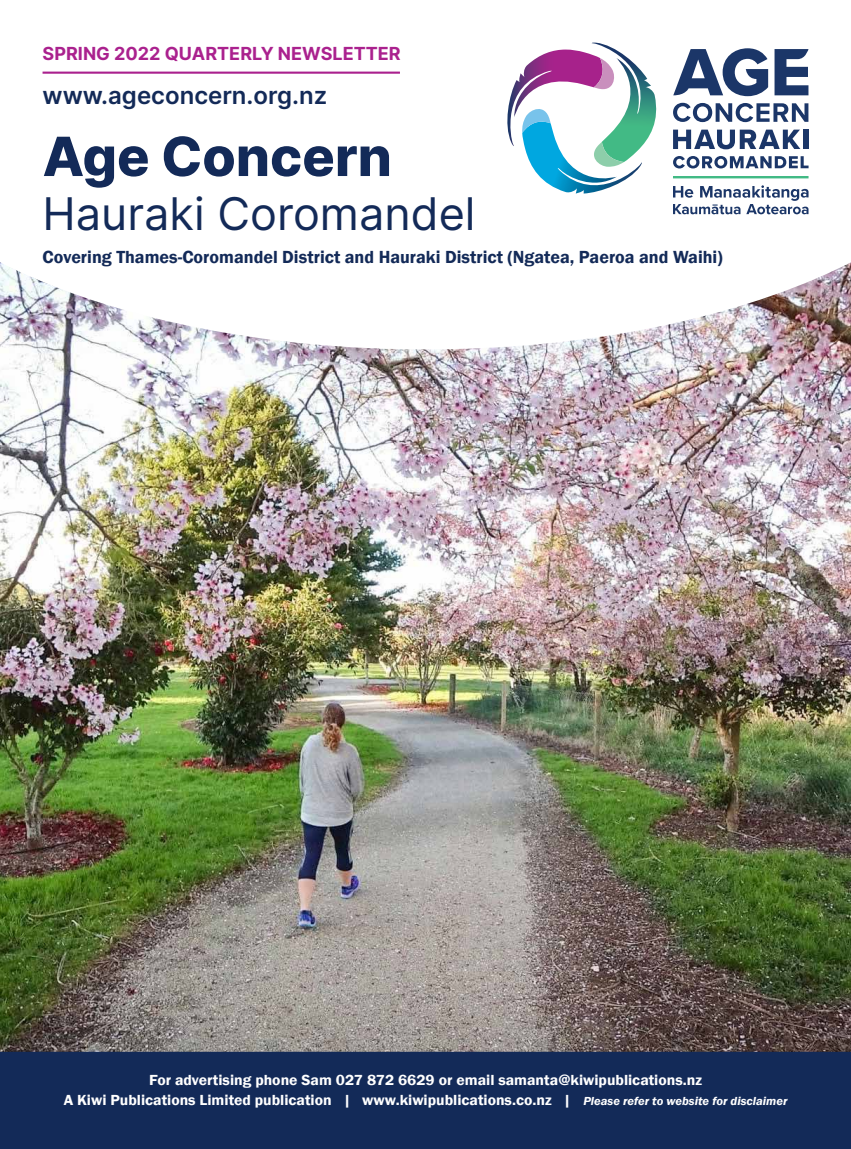
<style>
.page{position:relative;width:851px;height:1149px;background:#fff}
.page>*{position:absolute;margin:0;border:0;box-sizing:border-box;transform-origin:0 0}
.t1{font:800 54px "Inter";color:#132a58}
.t2{font:45px "Inter";color:#132a58}
.t3{font:600 24px "Inter";color:#132a58}
.t4{font:600 18px "Franklin Gothic";color:#132a58}
.t5{font:700 18px "Inter";color:#aa218e}
.t6{font:600 15px/19.8px "Franklin Gothic";color:#fff;text-align:center;scale:1.04 1}
.s1{font-style:italic;font-size:12px}
</style>
<div class="page">
<img style="left:0;top:349px;width:850px;height:702px">
<svg style="left:0;top:42px;width:850px;height:307px"></svg>
<div style="left:0;top:1051px;width:850px;height:97px;background:#132a58"></div>
<hr style="left:43px;top:72px;width:357px;height:2px;background:#aa218e">
<svg style="left:500px;top:43px;width:159px;height:162px"></svg>
<svg style="left:673px;top:103px;width:135px;height:19px"></svg>
<svg style="left:774px;top:49px;width:34px;height:46px"></svg>
<svg style="left:673px;top:48px;width:95px;height:48px"></svg>
<svg style="left:673px;top:130px;width:127px;height:19px"></svg>
<div style="left:803px;top:130px;width:5px;height:19px;background:#1b3668"></div>
<svg style="left:673px;top:156px;width:135px;height:12px"></svg>
<svg style="left:673px;top:185px;width:135px;height:29px"></svg>
<hr style="left:673px;top:176px;width:135px;height:2px;background:#42ba85">
<p class="t5" style="left:43px;top:40px;width:359px">SPRING 2022 QUARTERLY NEWSLETTER</p>
<h3 class="t3" style="left:43px;top:78px;width:286px">www.ageconcern.org.nz</h3>
<h1 class="t1" style="left:43px;top:117px;width:351px">Age Concern</h1>
<h2 class="t2" style="left:43px;top:181px;width:434px">Hauraki Coromandel</h2>
<p class="t4" style="left:43px;top:246px;width:681px">Covering Thames-Coromandel District and Hauraki District (Ngatea, Paeroa and Waihi)</p>
<p class="t6" style="left:64px;top:1069px;width:697px">For advertising phone Sam 027 872 6629 or email samanta@kiwipublications.nz<br>A Kiwi Publications Limited publication | www.kiwipublications.co.nz | <span class="s1">Please refer to website for disclaimer</span></p>
</div>
